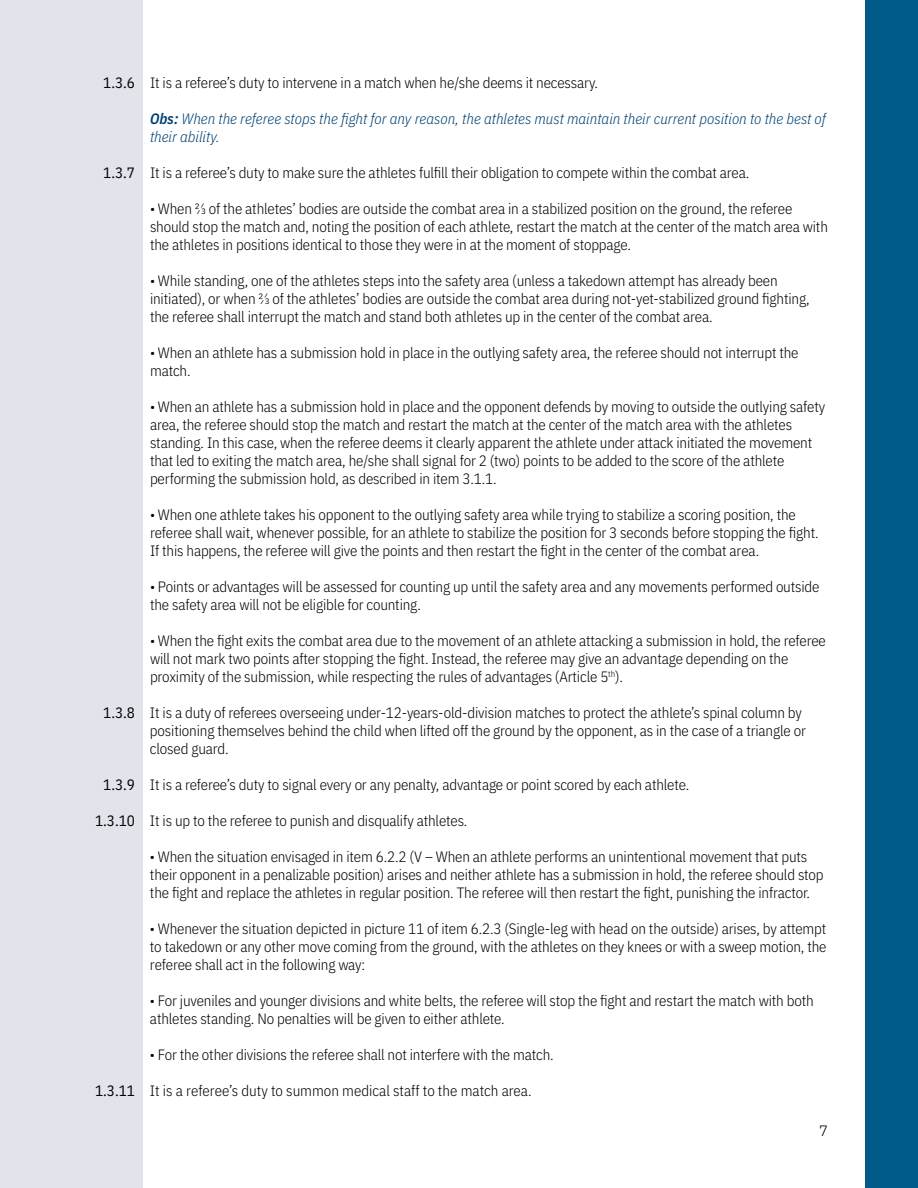
<style>
.page{position:relative;width:918px;height:1188px;background:#fff}
.page>*{position:absolute;margin:0;border:0;box-sizing:border-box;transform-origin:0 0}
.t1{font:300 15px/18px "IBM Plex Sans Cond";letter-spacing:-.01em;color:#000}
.t2{font:italic 300 15px/18px "IBM Plex Sans Cond";color:#004071}
.t3{font:15px "IBM Plex Sans Cond";color:#000}
.t4{font:300 15px "IBM Plex Sans";color:#000}
.s1{font-weight:600}
</style>
<div class="page">
<div style="left:0;top:0;width:142px;height:1188px;background:#e2e3eb"></div>
<div style="left:866px;top:0;width:52px;height:1187px;background:#005b89"></div>
<p class="t3" style="left:103px;top:71px;width:33px">1.3.6</p>
<p class="t3" style="left:103px;top:161px;width:33px">1.3.7</p>
<p class="t3" style="left:103px;top:701px;width:33px">1.3.8</p>
<p class="t3" style="left:103px;top:773px;width:33px">1.3.9</p>
<p class="t3" style="left:95px;top:809px;width:41px">1.3.10</p>
<p class="t3" style="left:95px;top:1079px;width:41px">1.3.11</p>
<p class="t1" style="left:150px;top:73px;width:449px">It is a referee’s duty to intervene in a match when he/she deems it necessary.</p>
<p class="t2" style="left:150px;top:109px;width:678px"><span class="s1">Obs:</span> When the referee stops the fight for any reason, the athletes must maintain their current position to the best of their ability.</p>
<p class="t1" style="left:150px;top:163px;width:601px">It is a referee’s duty to make sure the athletes fulfill their obligation to compete within the combat area.</p>
<p class="t1" style="left:150px;top:199px;width:679px">• When 2/3 of the athletes’ bodies are outside the combat area in a stabilized position on the ground, the referee should stop the match and, noting the position of each athlete, restart the match at the center of the match area with the athletes in positions identical to those they were in at the moment of stoppage.</p>
<p class="t1" style="left:150px;top:271px;width:661px">• While standing, one of the athletes steps into the safety area (unless a takedown attempt has already been initiated), or when 2/3 of the athletes’ bodies are outside the combat area during not-yet-stabilized ground fighting, the referee shall interrupt the match and stand both athletes up in the center of the combat area.</p>
<p class="t1" style="left:150px;top:343px;width:650px">• When an athlete has a submission hold in place in the outlying safety area, the referee should not interrupt the match.</p>
<p class="t1" style="left:150px;top:397px;width:677px">• When an athlete has a submission hold in place and the opponent defends by moving to outside the outlying safety area, the referee should stop the match and restart the match at the center of the match area with the athletes standing. In this case, when the referee deems it clearly apparent the athlete under attack initiated the movement that led to exiting the match area, he/she shall signal for 2 (two) points to be added to the score of the athlete performing the submission hold, as described in item 3.1.1.</p>
<p class="t1" style="left:150px;top:505px;width:670px">• When one athlete takes his opponent to the outlying safety area while trying to stabilize a scoring position, the referee shall wait, whenever possible, for an athlete to stabilize the position for 3 seconds before stopping the fight.<br>If this happens, the referee will give the points and then restart the fight in the center of the combat area.</p>
<p class="t1" style="left:150px;top:577px;width:671px">• Points or advantages will be assessed for counting up until the safety area and any movements performed outside the safety area will not be eligible for counting.</p>
<p class="t1" style="left:150px;top:631px;width:677px">• When the fight exits the combat area due to the movement of an athlete attacking a submission in hold, the referee will not mark two points after stopping the fight. Instead, the referee may give an advantage depending on the proximity of the submission, while respecting the rules of advantages (Article 5<sup>th</sup>).</p>
<p class="t1" style="left:150px;top:703px;width:657px">It is a duty of referees overseeing under-12-years-old-division matches to protect the athlete’s spinal column by positioning themselves behind the child when lifted off the ground by the opponent, as in the case of a triangle or closed guard.</p>
<p class="t1" style="left:150px;top:775px;width:541px">It is a referee’s duty to signal every or any penalty, advantage or point scored by each athlete.</p>
<p class="t1" style="left:150px;top:811px;width:319px">It is up to the referee to punish and disqualify athletes.</p>
<p class="t1" style="left:150px;top:847px;width:675px">• When the situation envisaged in item 6.2.2 (V – When an athlete performs an unintentional movement that puts their opponent in a penalizable position) arises and neither athlete has a submission in hold, the referee should stop the fight and replace the athletes in regular position. The referee will then restart the fight, punishing the infractor.</p>
<p class="t1" style="left:150px;top:919px;width:678px;text-align:justify">• Whenever the situation depicted in picture 11 of item 6.2.3 (Single-leg with head on the outside) arises, by attempt to takedown or any other move coming from the ground, with the athletes on they knees or with a sweep motion, the referee shall act in the following way:</p>
<p class="t1" style="left:150px;top:991px;width:665px">• For juveniles and younger divisions and white belts, the referee will stop the fight and restart the match with both athletes standing. No penalties will be given to either athlete.</p>
<p class="t1" style="left:150px;top:1045px;width:405px">• For the other divisions the referee shall not interfere with the match.</p>
<p class="t1" style="left:150px;top:1081px;width:383px">It is a referee’s duty to summon medical staff to the match area.</p>
<p class="t4" style="left:819px;top:1119px;width:10px">7</p>
</div>
